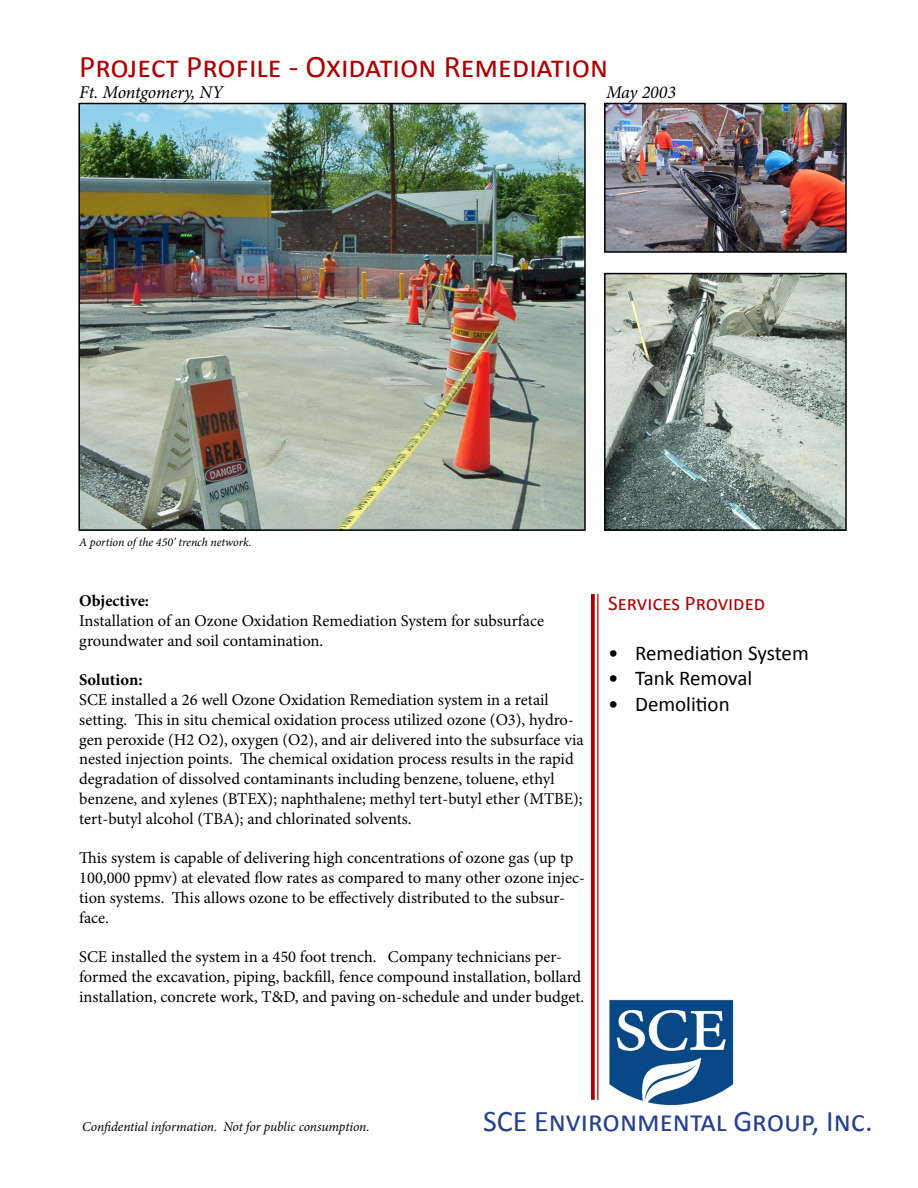
<style>
.page{position:relative;width:918px;height:1188px;background:#fff}
.page>*{position:absolute;margin:0;border:0;box-sizing:border-box;transform-origin:0 0}
.t1{font:31.5px "Calibri";color:#ae0000}
.t2{font:30px "Calibri";color:#25408f}
.t3{font:21px "Calibri";letter-spacing:-.01em;color:#000}
.t4{font:21px "Calibri";color:#ae0000}
.t5{font:italic 18px "Minion Pro";letter-spacing:-.005em;color:#000}
.t6{font:16.5px/19.8px "Minion Pro";color:#000}
.t7{font:700 16.5px "Minion Pro";color:#000}
.t8{font:italic 13.5px "Minion Pro";letter-spacing:-.01em;color:#000}
.t9{font:italic 12px "Minion Pro";letter-spacing:-.005em;color:#000}
</style>
<div class="page">
<img style="left:598px;top:997px;width:136px;height:109px">
<img style="left:81px;top:106px;width:502px;height:422px">
<div style="left:78px;top:103px;width:508px;height:428px;border:2px solid #000"></div>
<img style="left:607px;top:106px;width:237px;height:144px">
<div style="left:604px;top:103px;width:243px;height:150px;border:2px solid #000"></div>
<hr style="left:597px;top:594px;width:1px;height:506px;background:#ae0000">
<svg style="left:591px;top:594px;width:4px;height:506px;background:#b30f0f"></svg>
<img style="left:607px;top:276px;width:237px;height:252px">
<div style="left:604px;top:273px;width:243px;height:258px;border:2px solid #000"></div>
<h1 class="t1" style="left:79px;top:46px;width:530px">Project Profile - Oxidation Remediation</h1>
<p class="t5" style="left:79px;top:80px;width:146px">Ft. Montgomery, NY</p>
<p class="t5" style="left:606px;top:80px;width:72px">May 2003</p>
<p class="t9" style="left:79px;top:534px;width:174px">A portion of the 450’ trench network.</p>
<p class="t7" style="left:79px;top:589px;width:71px">Objective:</p>
<p class="t6" style="left:79px;top:611px;width:466px">Installation of an Ozone Oxidation Remediation System for subsurface groundwater and soil contamination.</p>
<p class="t7" style="left:79px;top:668px;width:65px">Solution:</p>
<p class="t6" style="left:79px;top:690px;width:506px">SCE installed a 26 well Ozone Oxidation Remediation system in a retail setting. This in situ chemical oxidation process utilized ozone (O3), hydro&shy;gen peroxide (H2 O2), oxygen (O2), and air delivered into the subsurface via nested injection points. The chemical oxidation process results in the rapid degradation of dissolved contaminants including benzene, toluene, ethyl benzene, and xylenes (BTEX); naphthalene; methyl tert-butyl ether (MTBE); tert-butyl alcohol (TBA); and chlorinated solvents.</p>
<p class="t6" style="left:79px;top:848px;width:507px">This system is capable of delivering high concentrations of ozone gas (up tp 100,000 ppmv) at elevated flow rates as compared to many other ozone injec&shy;tion systems. This allows ozone to be effectively distributed to the subsur&shy;face.</p>
<p class="t6" style="left:79px;top:947px;width:507px">SCE installed the system in a 450 foot trench. Company technicians per&shy;formed the excavation, piping, backfill, fence compound installation, bollard installation, concrete work, T&amp;D, and paving on-schedule and under budget.</p>
<p class="t4" style="left:608px;top:590px;width:159px">Services Provided</p>
<p class="t3" style="left:608px;top:640px;width:202px">• Remediation System</p>
<p class="t3" style="left:608px;top:665px;width:146px">• Tank Removal</p>
<p class="t3" style="left:608px;top:690px;width:123px">• Demolition</p>
<p class="t8" style="left:82px;top:1118px;width:289px">Confidential information. Not for public consumption.</p>
<h2 class="t2" style="left:483px;top:1102px;width:391px">SCE Environmental Group, Inc.</h2>
</div>
